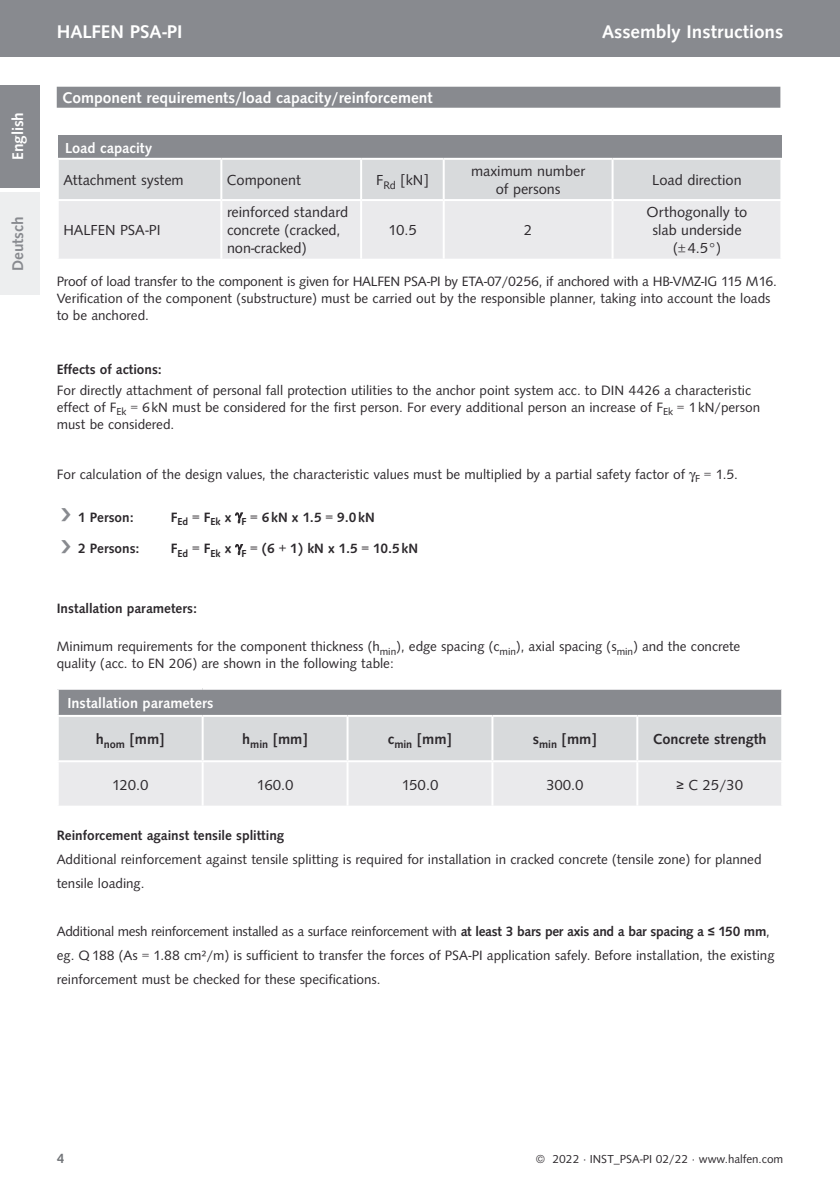
<style>
.page{position:relative;width:840px;height:1191px;background:#fff}
.page>*{position:absolute;margin:0;border:0;box-sizing:border-box;transform-origin:0 0}
.t1{font:500 19px "Syntax TOT";color:#fff}
.t2{font:500 16px "Syntax TOT";color:#fff}
.t3{font:500 16px "Syntax TOT";color:#888a8f}
.t4{font:15px/18px "Syntax TOT";color:#2c282c;text-align:center}
.t5{font:500 15px "Syntax TOT";color:#2c282c}
.t6{font:500 15px "Syntax TOT";color:#fff}
.t7{font:14px/16.8px "Syntax TOT";color:#2c282c}
.t8{font:500 14px "Syntax TOT";color:#2c282c}
.t9{font:500 14px "Syntax TOT";color:#717478}
.t10{font:12px "Syntax TOT";color:#2c282c}
.s1{font-weight:500}
</style>
<div class="page">
<div style="left:0;top:0;width:839px;height:57px;background:#888a8f"></div>
<div style="left:0;top:193px;width:40px;height:102px;background:#edeeef"></div>
<div style="left:0;top:85px;width:40px;height:102px;background:#888a8f"></div>
<div style="left:58px;top:135px;width:723px;height:24px;background:#888a8f"></div>
<div style="left:59px;top:160px;width:721px;height:39px;background:#d8dadc"></div>
<div style="left:59px;top:201px;width:721px;height:58px;background:#eaeaec"></div>
<hr style="left:57px;top:158px;width:164px;height:2px;background:#fff">
<hr style="left:221px;top:158px;width:140px;height:2px;background:#fff">
<hr style="left:220px;top:160px;width:2px;height:39px;background:#fff">
<hr style="left:361px;top:158px;width:82px;height:2px;background:#fff">
<hr style="left:360px;top:160px;width:2px;height:39px;background:#fff">
<hr style="left:443px;top:158px;width:169px;height:2px;background:#fff">
<hr style="left:442px;top:160px;width:2px;height:39px;background:#fff">
<hr style="left:612px;top:158px;width:170px;height:2px;background:#fff">
<hr style="left:611px;top:160px;width:2px;height:39px;background:#fff">
<hr style="left:220px;top:201px;width:2px;height:58px;background:#fff">
<hr style="left:360px;top:201px;width:2px;height:58px;background:#fff">
<hr style="left:442px;top:201px;width:2px;height:58px;background:#fff">
<hr style="left:611px;top:201px;width:2px;height:58px;background:#fff">
<div style="left:58px;top:689px;width:723px;height:27px;background:#888a8f"></div>
<svg style="left:59px;top:717px;width:721px;height:88px;background:#e1e2e4"></svg>
<hr style="left:57px;top:688px;width:145px;height:2px;background:#fff">
<hr style="left:57px;top:690px;width:2px;height:25px;background:#fff">
<hr style="left:202px;top:688px;width:580px;height:2px;background:#fff">
<hr style="left:780px;top:690px;width:2px;height:25px;background:#fff">
<hr style="left:57px;top:715px;width:145px;height:2px;background:#fff">
<hr style="left:202px;top:715px;width:145px;height:2px;background:#fff">
<hr style="left:201px;top:717px;width:2px;height:43px;background:#fff">
<hr style="left:347px;top:715px;width:145px;height:2px;background:#fff">
<hr style="left:346px;top:717px;width:2px;height:43px;background:#fff">
<hr style="left:492px;top:715px;width:145px;height:2px;background:#fff">
<hr style="left:491px;top:717px;width:2px;height:43px;background:#fff">
<hr style="left:637px;top:715px;width:145px;height:2px;background:#fff">
<hr style="left:636px;top:717px;width:2px;height:43px;background:#fff">
<hr style="left:57px;top:760px;width:145px;height:2px;background:#fff">
<hr style="left:202px;top:760px;width:145px;height:2px;background:#fff">
<hr style="left:201px;top:762px;width:2px;height:43px;background:#fff">
<hr style="left:347px;top:760px;width:145px;height:2px;background:#fff">
<hr style="left:346px;top:762px;width:2px;height:43px;background:#fff">
<hr style="left:492px;top:760px;width:145px;height:2px;background:#fff">
<hr style="left:491px;top:762px;width:2px;height:43px;background:#fff">
<hr style="left:637px;top:760px;width:145px;height:2px;background:#fff">
<hr style="left:636px;top:762px;width:2px;height:43px;background:#fff">
<div style="left:57px;top:87px;width:723px;height:21px;background:#888a8f"></div>
<p class="t2" style="left:12px;top:160px;width:49px;rotate:-90deg">English</p>
<p class="t3" style="left:12px;top:271px;width:56px;rotate:-90deg">Deutsch</p>
<h1 class="t1" style="left:57px;top:25px;width:127px">HALFEN PSA-PI</h1>
<h1 class="t1" style="left:601px;top:25px;width:182px">Assembly Instructions</h1>
<p class="t2" style="left:62px;top:91px;width:371px">Component requirements/load capacity/reinforcement</p>
<p class="t6" style="left:65px;top:142px;width:88px">Load capacity</p>
<p class="t4" style="left:63px;top:172px;width:122px">Attachment system</p>
<p class="t4" style="left:227px;top:172px;width:75px">Component</p>
<p class="t4" style="left:376px;top:172px;width:54px">F<sub>Rd</sub> [kN]</p>
<p class="t4" style="left:471px;top:163px;width:115px">maximum number of persons</p>
<p class="t4" style="left:652px;top:172px;width:91px">Load direction</p>
<p class="t4" style="left:63px;top:222px;width:99px">HALFEN PSA-PI</p>
<p class="t4" style="left:227px;top:204px;width:123px;text-align:left">reinforced standard concrete (cracked, non-cracked)</p>
<p class="t4" style="left:646px;top:204px;width:102px">Orthogonally to slab underside (± 4.5°)</p>
<p class="t4" style="left:388px;top:222px;width:30px">10.5</p>
<p class="t4" style="left:523px;top:222px;width:10px">2</p>
<p class="t7" style="left:57px;top:274px;width:721px">Proof of load transfer to the component is given for HALFEN PSA-PI by ETA-07/0256, if anchored with a HB-VMZ-IG 115 M16.<br>Verification of the component (substructure) must be carried out by the responsible planner, taking into account the loads to be anchored.</p>
<p class="t8" style="left:57px;top:363px;width:107px">Effects of actions:</p>
<p class="t7" style="left:57px;top:383px;width:704px">For directly attachment of personal fall protection utilities to the anchor point system acc. to DIN 4426 a characteristic effect of F<sub>Ek</sub> = 6 kN must be considered for the first person. For every additional person an increase of F<sub>Ek</sub> = 1 kN/person must be considered.</p>
<p class="t7" style="left:57px;top:467px;width:682px">For calculation of the design values, the characteristic values must be multiplied by a partial safety factor of <sub>F</sub> = 1.5.</p>
<p class="t8" style="left:78px;top:512px;width:57px">1 Person:</p>
<p class="t8" style="left:171px;top:512px;width:205px">F<sub>Ed</sub> = F<sub>Ek</sub> x <sub>F</sub> = 6 kN x 1.5 = 9.0 kN</p>
<p class="t8" style="left:78px;top:543px;width:63px">2 Persons:</p>
<p class="t8" style="left:171px;top:543px;width:248px">F<sub>Ed</sub> = F<sub>Ek</sub> x <sub>F</sub> = (6 + 1) kN x 1.5 = 10.5 kN</p>
<p class="t8" style="left:57px;top:603px;width:142px">Installation parameters:</p>
<p class="t7" style="left:57px;top:639px;width:684px">Minimum requirements for the component thickness (h<sub>min</sub>), edge spacing (c<sub>min</sub>), axial spacing (s<sub>min</sub>) and the concrete quality (acc. to EN 206) are shown in the following table:</p>
<p class="t6" style="left:67px;top:697px;width:147px">Installation parameters</p>
<p class="t5" style="left:96px;top:733px;width:70px">h<sub>nom</sub> [mm]</p>
<p class="t5" style="left:242px;top:733px;width:67px">h<sub>min</sub> [mm]</p>
<p class="t5" style="left:387px;top:733px;width:66px">c<sub>min</sub> [mm]</p>
<p class="t5" style="left:532px;top:733px;width:65px">s<sub>min</sub> [mm]</p>
<p class="t5" style="left:652px;top:733px;width:115px">Concrete strength</p>
<p class="t4" style="left:112px;top:777px;width:38px">120.0</p>
<p class="t4" style="left:256px;top:777px;width:38px">160.0</p>
<p class="t4" style="left:401px;top:777px;width:38px">150.0</p>
<p class="t4" style="left:545px;top:777px;width:39px">300.0</p>
<p class="t4" style="left:676px;top:777px;width:68px">≥ C 25/30</p>
<p class="t8" style="left:57px;top:830px;width:229px">Reinforcement against tensile splitting</p>
<p class="t7" style="left:57px;top:849px;width:706px;line-height:24px">Additional reinforcement against tensile splitting is required for installation in cracked concrete (tensile zone) for planned tensile loading.</p>
<p class="t7" style="left:57px;top:921px;width:718px;line-height:24px">Additional mesh reinforcement installed as a surface reinforcement with <span class="s1">at least 3 bars per axis and a bar spacing a ≤ 150 mm</span>, eg. Q 188 (As = 1.88 cm²/m) is sufficient to transfer the forces of PSA-PI application safely. Before installation, the existing reinforcement must be checked for these specifications.</p>
<p class="t9" style="left:57px;top:1152px;width:9px">4</p>
<p class="t10" style="left:535px;top:1154px;width:249px">© 2022 · INST_PSA-PI 02/22 · www.halfen.com</p>
</div>
